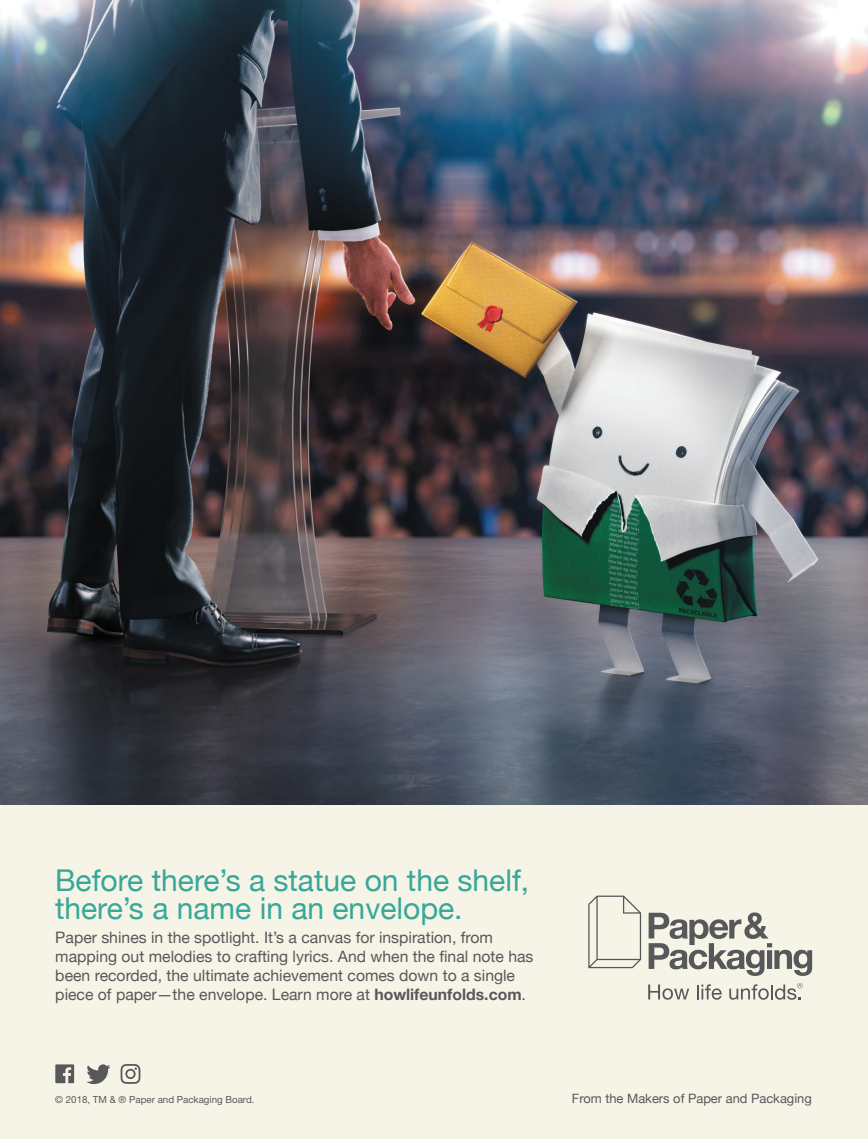
<style>
.page{position:relative;width:868px;height:1139px;background:#fff}
.page>*{position:absolute;margin:0;border:0;box-sizing:border-box;transform-origin:0 0}
.t1{font:30px/28.5px "Helvetica Neue";color:#36a899}
.t2{font:15.75px/18.9px "Helvetica Neue";color:#57585a}
.t3{font:12.9px "Helvetica Neue";color:#57585a}
.t4{font:9.75px "Helvetica Neue LT Pro";color:#57585a}
.s1{font-weight:700}
</style>
<div class="page">
<img style="left:0;top:0;width:867px;height:805px">
<div style="left:0;top:805px;width:867px;height:333px;background:#f5f4e6"></div>
<svg style="left:588px;top:895px;width:53px;height:73px"></svg>
<svg style="left:648px;top:912px;width:164px;height:63px"></svg>
<svg style="left:648px;top:984px;width:41px;height:15px"></svg>
<svg style="left:697px;top:984px;width:24px;height:15px"></svg>
<svg style="left:729px;top:983px;width:73px;height:16px"></svg>
<svg style="left:55px;top:1064px;width:19px;height:19px"></svg>
<svg style="left:87px;top:1064px;width:23px;height:20px"></svg>
<svg style="left:121px;top:1064px;width:19px;height:19px"></svg>
<h1 class="t1" style="left:55px;top:867px;width:475px">Before there’s a statue on the shelf, there’s a name in an envelope.</h1>
<p class="t2" style="left:55px;top:928px;width:479px">Paper shines in the spotlight. It’s a canvas for inspiration, from mapping out melodies to crafting lyrics. And when the final note has been recorded, the ultimate achievement comes down to a single piece of paper—the envelope. Learn more at <span class="s1">howlifeunfolds.com</span>.</p>
<p class="t4" style="left:55px;top:1093px;width:201px">© 2018, TM &amp; ® Paper and Packaging Board.</p>
<p class="t3" style="left:572px;top:1089px;width:241px">From the Makers of Paper and Packaging</p>
</div>
